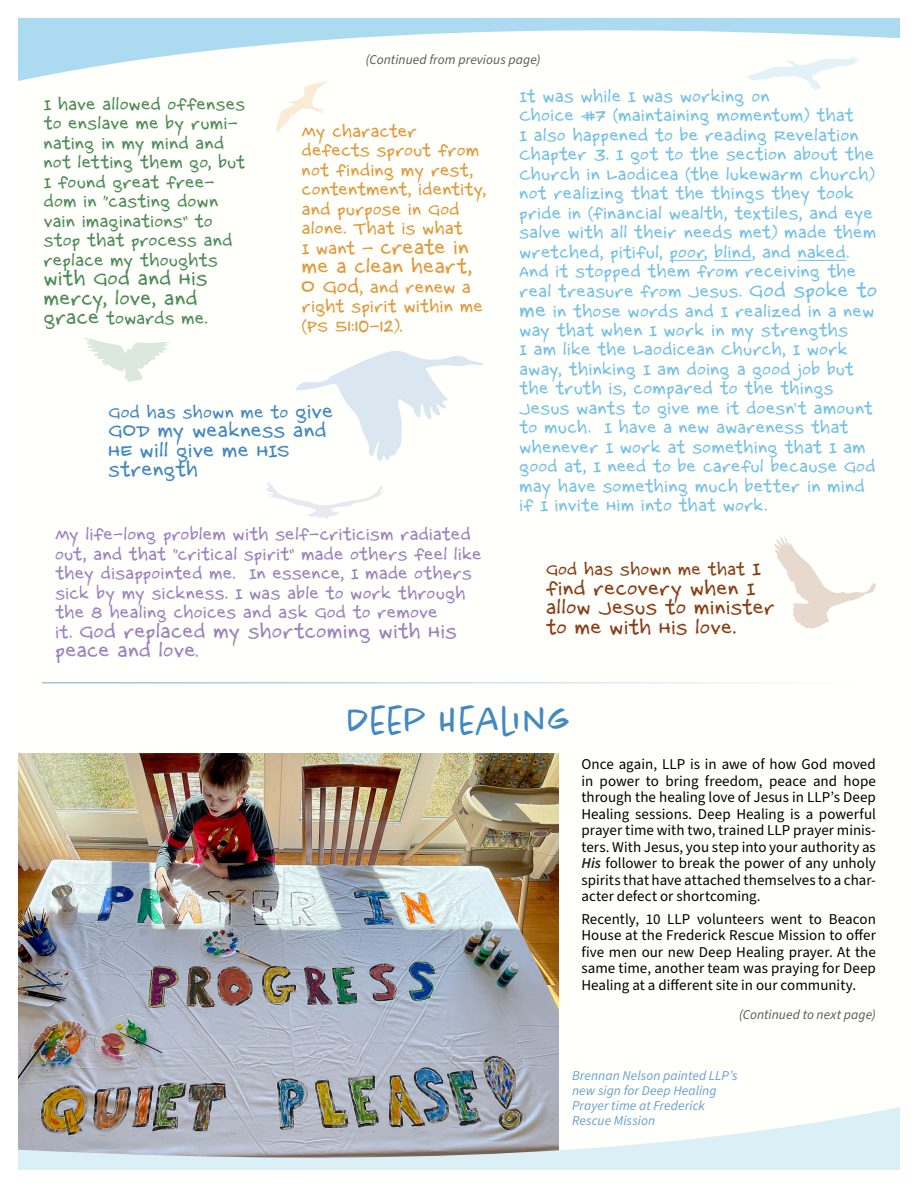
<style>
.page{position:relative;width:918px;height:1188px;background:#fff}
.page>*{position:absolute;margin:0;border:0;box-sizing:border-box;transform-origin:0 0}
.t1{font:300 39px "Chantal";letter-spacing:-.005em;color:#4388c2}
.t2{font:21px/19.5px "Matt B";color:#8a3f17}
.t3{font:21px/19.5px "Matt B";color:#9c82bf}
.t4{font:21px/19.5px "Matt B";letter-spacing:-.01em;color:#4388c2}
.t5{font:21px/19.5px "Matt B";letter-spacing:-.005em;color:#e2993b}
.t6{font:21px/19.5px "Matt B";color:#4e8c57}
.t7{font:18px/19.5px "Matt B";color:#75c1e6}
.t8{font:18px/19.5px "Matt B";color:#9c82bf}
.t9{font:18px/19.5px "Matt B";color:#4e8c57}
.t10{font:18px/19.5px "Matt B";letter-spacing:-.005em;color:#e2993b}
.t11{font:18px "Matt B";color:#4388c2}
.t12{font:18px "Matt B";color:#8a3f17}
.t13{font:15px/16.5px "Source Sans Pro";color:#000;text-align:justify}
.t14{font:italic 13.5px/15px "Source Sans Pro";letter-spacing:.005em;color:#69a0ce}
.t15{font:italic 13.5px "Source Sans Pro";letter-spacing:.005em;color:#57585a}
.s1{font-size:21px}
.s2{font-size:18px}
.s3{font-weight:600;font-style:italic;color:#231f20}
</style>
<div class="page">
<svg style="left:18px;top:18px;width:882px;height:63px"></svg>
<img style="left:18px;top:753px;width:541px;height:354px">
<svg style="left:84px;top:338px;width:86px;height:44px"></svg>
<svg style="left:296px;top:351px;width:187px;height:110px"></svg>
<svg style="left:745px;top:56px;width:115px;height:34px"></svg>
<svg style="left:774px;top:536px;width:102px;height:93px"></svg>
<svg style="left:276px;top:81px;width:53px;height:52px"></svg>
<svg style="left:266px;top:481px;width:118px;height:38px"></svg>
<hr style="left:42px;top:682px;width:834px;height:2px;background:#4388c2">
<hr style="left:670px;top:260px;width:34px;height:1px;background:#75c1e6">
<hr style="left:714px;top:260px;width:38px;height:1px;background:#75c1e6">
<hr style="left:797px;top:260px;width:49px;height:1px;background:#75c1e6">
<svg style="left:18px;top:1107px;width:882px;height:63px"></svg>
<p class="t15" style="left:366px;top:50px;width:176px">(Continued from previous page)</p>
<p class="t9" style="left:44px;top:96px;width:203px">I have allowed offenses to enslave me by rumi&shy;nating in my mind and not letting them go, but<br>I found great free&shy;dom in “casting down vain imaginations” to stop that process and replace my thoughts</p>
<p class="t6" style="left:44px;top:271px;width:166px">with God and His mercy, love, and</p>
<p class="t9" style="left:44px;top:311px;width:166px"><span class="s1">grace</span> towards me.</p>
<p class="t10" style="left:302px;top:123px;width:186px">My character defects sprout from not finding my rest, contentment, identity, and purpose in God alone. That is what</p>
<p class="t5" style="left:302px;top:239px;width:172px"><span class="s2">I want –</span> create in me a clean heart,</p>
<p class="t10" style="left:302px;top:279px;width:183px"><span class="s1">O God</span>, and renew a right spirit within me (PS 51:10-12).</p>
<p class="t11" style="left:108px;top:403px;width:226px">God has shown me to <span class="s1">give</span></p>
<p class="t4" style="left:108px;top:423px;width:220px">GOD my weakness and<br>HE will give me HIS strength</p>
<p class="t8" style="left:55px;top:527px;width:428px">My life-long problem with self-criticism radiated out, and that “critical spirit” made others feel like they disappointed me. In essence, I made others sick by my sickness. I was able to work through the 8 healing choices and ask God to remove</p>
<p class="t3" style="left:55px;top:624px;width:403px"><span class="s2">it.</span> God replaced my shortcoming with His peace and love<span class="s2">.</span></p>
<p class="t7" style="left:519px;top:88px;width:360px">It was while I was working on<br>Choice #7 (maintaining momentum) that<br>I also happened to be reading Revelation Chapter 3. I got to the section about the Church in Laodicea (the lukewarm church) not realizing that the things they took pride in (financial wealth, textiles, and eye salve with all their needs met) made them wretched, pitiful, poor, blind, and naked.<br>And it stopped them from receiving the real treasure from Jesus. <span class="s1">God spoke to me</span> in those words and I realized in a new way that when I work in my strengths<br>I am like the Laodicean Church, I work away, thinking I am doing a good job but the truth is, compared to the things Jesus wants to give me it doesn’t amount to much. I have a new awareness that whenever I work at something that I am good at, I need to be careful because God may have something much better in mind if I invite Him into that work.</p>
<p class="t12" style="left:546px;top:560px;width:217px">God has shown me that <span class="s1">I</span></p>
<p class="t2" style="left:546px;top:580px;width:231px">find recovery when I allow Jesus to minister to me with His love.</p>
<h1 class="t1" style="left:347px;top:696px;width:226px">DEEP HEALING</h1>
<p class="t13" style="left:581px;top:757px;width:296px">Once again, LLP is in awe of how God moved in power to bring freedom, peace and hope through the healing love of Jesus in LLP’s Deep Healing sessions. Deep Healing is a powerful prayer time with two, trained LLP prayer minis&shy;ters. With Jesus, you step into your authority as <span class="s3">His</span> follower to break the power of any unholy spirits that have attached themselves to a char&shy;acter defect or shortcoming.</p>
<p class="t13" style="left:581px;top:911px;width:296px">Recently, 10 LLP volunteers went to Beacon House at the Frederick Rescue Mission to offer five men our new Deep Healing prayer. At the same time, another team was praying for Deep Healing at a different site in our community.</p>
<p class="t15" style="left:739px;top:1006px;width:138px">(Continued to next page)</p>
<p class="t14" style="left:572px;top:1068px;width:167px">Brennan Nelson painted LLP’s new sign for Deep Healing<br>Prayer time at Frederick<br>Rescue Mission</p>
</div>
